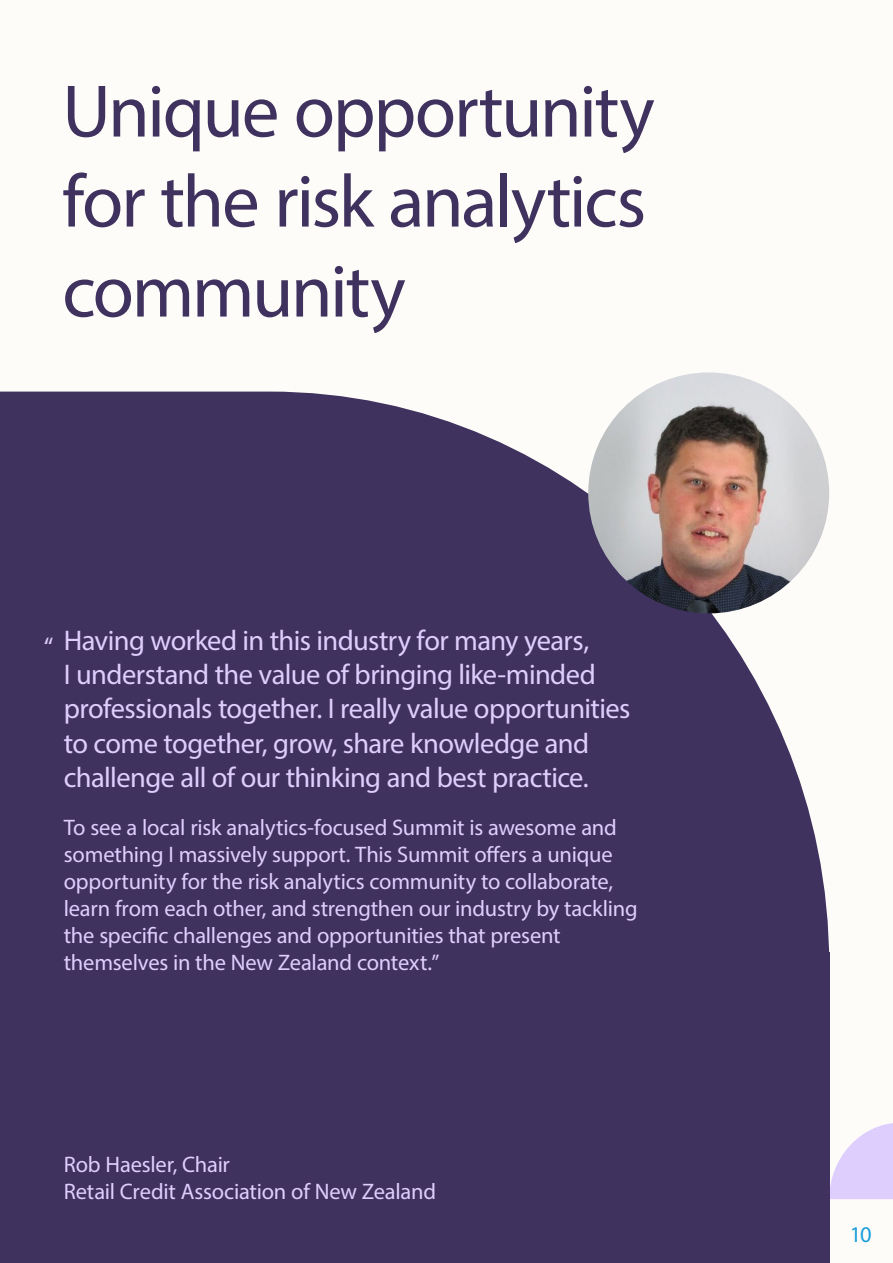
<style>
.page{position:relative;width:893px;height:1263px;background:#fefcf9}
.page>*{position:absolute;margin:0;border:0;box-sizing:border-box;transform-origin:0 0}
.t1{font:75px/90px "Myriad Pro";letter-spacing:-.03em;color:#3f325f;text-align:justify}
.t2{font:28.5px/34.2px "Myriad Pro";letter-spacing:-.02em;color:#decefe}
.t3{font:27px "Myriad Pro";color:#decefe}
.t4{font:22.5px/27px "Myriad Pro";letter-spacing:-.01em;color:#decefe}
.t5{font:22.5px "Myriad Pro";color:#199eda}
</style>
<div class="page">
<svg style="left:829px;top:1123px;width:64px;height:140px"></svg>
<div style="left:0;top:952px;width:829px;height:311px;background:#3f325f"></div>
<svg style="left:0;top:392px;width:829px;height:560px;background:#4c4069"></svg>
<img style="left:588px;top:372px;width:241px;height:241px;border-radius:120px">
<p class="t1" style="left:62px;top:65px;width:594px">Unique opportunity for the risk analytics community</p>
<p class="t3" style="left:44px;top:630px;width:11px">“</p>
<p class="t2" style="left:64px;top:623px;width:568px">Having worked in this industry for many years,<br>I understand the value of bringing like-minded professionals together. I really value opportunities to come together, grow, share knowledge and challenge all of our thinking and best practice.</p>
<p class="t4" style="left:64px;top:814px;width:575px">To see a local risk analytics-focused Summit is awesome and something I massively support. This Summit offers a unique opportunity for the risk analytics community to collaborate, learn from each other, and strengthen our industry by tackling the specific challenges and opportunities that present themselves in the New Zealand context.”</p>
<p class="t4" style="left:64px;top:1151px;width:374px">Rob Haesler, Chair<br>Retail Credit Association of New Zealand</p>
<p class="t5" style="left:850px;top:1221px;width:23px">10</p>
</div>
